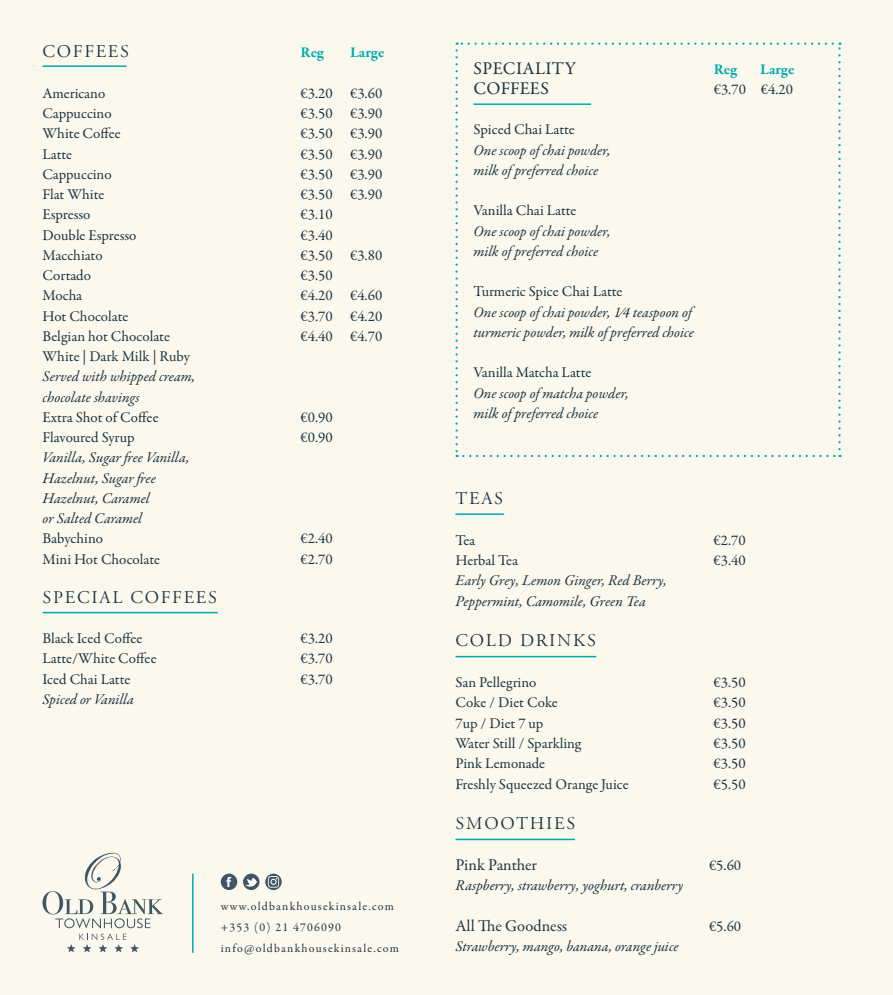
<style>
.page{position:relative;width:893px;height:995px;background:#fbf8ed}
.page>*{position:absolute;margin:0;border:0;box-sizing:border-box;transform-origin:0 0}
.t1{font:18px "Adobe Garamond LT Titling";letter-spacing:.1em;color:#1a3440}
.t2{font:18px "Garamond Premr Pro";letter-spacing:.015em;color:#1a3440}
.t3{font:16.5px "Garamond Premr Pro";color:#1a3440}
.t4{font:15px "Garamond Premr Pro";color:#1a3440}
.t5{font:italic 15px/20.2px "Garamond Premr Pro";color:#1a3440}
.t6{font:700 15px "Garamond Premr Pro";color:#00a9b1}
.t7{font:12px/21px "Garamond Premr Pro";letter-spacing:.1em;color:#1a3440}
</style>
<div class="page">
<hr style="left:43px;top:65px;width:83px;height:2px;background:#00a9b1">
<hr style="left:43px;top:612px;width:175px;height:1px;background:#00a9b1">
<hr style="left:455px;top:656px;width:141px;height:1px;background:#00a9b1">
<hr style="left:455px;top:839px;width:120px;height:1px;background:#00a9b1">
<hr style="left:455px;top:513px;width:49px;height:2px;background:#00a9b1">
<svg style="left:455px;top:43px;width:386px;height:414px"></svg>
<svg style="left:67px;top:934px;width:72px;height:18px"></svg>
<svg style="left:43px;top:852px;width:120px;height:76px"></svg>
<hr style="left:192px;top:874px;width:2px;height:79px;background:#00a9b1">
<div style="left:221px;top:874px;width:16px;height:16px;background:#405663;border-radius:50%"></div>
<svg style="left:226px;top:877px;width:5px;height:10px"></svg>
<div style="left:243px;top:874px;width:16px;height:16px;background:#405663;border-radius:50%"></div>
<svg style="left:245px;top:878px;width:13px;height:9px"></svg>
<svg style="left:265px;top:874px;width:17px;height:16px"></svg>
<svg style="left:268px;top:876px;width:11px;height:12px"></svg>
<p class="t1" style="left:43px;top:41px;width:88px">COFFEES</p>
<p class="t6" style="left:301px;top:43px;width:25px">Reg</p>
<p class="t6" style="left:350px;top:43px;width:36px">Large</p>
<p class="t4" style="left:43px;top:84px;width:64px">Americano</p>
<p class="t4" style="left:301px;top:84px;width:83px">€3.20 €3.60</p>
<p class="t4" style="left:43px;top:104px;width:71px">Cappuccino</p>
<p class="t4" style="left:301px;top:104px;width:83px">€3.50 €3.90</p>
<p class="t4" style="left:43px;top:125px;width:80px">White Coffee</p>
<p class="t4" style="left:301px;top:125px;width:83px">€3.50 €3.90</p>
<p class="t4" style="left:43px;top:145px;width:31px">Latte</p>
<p class="t4" style="left:301px;top:145px;width:83px">€3.50 €3.90</p>
<p class="t4" style="left:43px;top:165px;width:71px">Cappuccino</p>
<p class="t4" style="left:301px;top:165px;width:83px">€3.50 €3.90</p>
<p class="t4" style="left:43px;top:185px;width:63px">Flat White</p>
<p class="t4" style="left:301px;top:185px;width:83px">€3.50 €3.90</p>
<p class="t4" style="left:43px;top:206px;width:50px">Espresso</p>
<p class="t4" style="left:301px;top:206px;width:34px">€3.10</p>
<p class="t4" style="left:43px;top:226px;width:96px">Double Espresso</p>
<p class="t4" style="left:301px;top:226px;width:34px">€3.40</p>
<p class="t4" style="left:43px;top:246px;width:62px">Macchiato</p>
<p class="t4" style="left:301px;top:246px;width:83px">€3.50 €3.80</p>
<p class="t4" style="left:43px;top:266px;width:50px">Cortado</p>
<p class="t4" style="left:301px;top:266px;width:34px">€3.50</p>
<p class="t4" style="left:43px;top:287px;width:41px">Mocha</p>
<p class="t4" style="left:301px;top:287px;width:83px">€4.20 €4.60</p>
<p class="t4" style="left:43px;top:307px;width:87px">Hot Chocolate</p>
<p class="t4" style="left:301px;top:307px;width:83px">€3.70 €4.20</p>
<p class="t4" style="left:43px;top:327px;width:129px">Belgian hot Chocolate</p>
<p class="t4" style="left:301px;top:327px;width:83px">€4.40 €4.70</p>
<p class="t4" style="left:43px;top:347px;width:149px">White | Dark Milk | Ruby</p>
<p class="t5" style="left:43px;top:367px;width:154px">Served with whipped cream, chocolate shavings</p>
<p class="t4" style="left:43px;top:408px;width:118px">Extra Shot of Coffee</p>
<p class="t4" style="left:301px;top:408px;width:34px">€0.90</p>
<p class="t4" style="left:43px;top:428px;width:94px">Flavoured Syrup</p>
<p class="t4" style="left:301px;top:428px;width:34px">€0.90</p>
<p class="t5" style="left:43px;top:448px;width:148px">Vanilla, Sugar free Vanilla,<br>Hazelnut, Sugar free<br>Hazelnut, Caramel<br>or Salted Caramel</p>
<p class="t4" style="left:43px;top:530px;width:62px">Babychino</p>
<p class="t4" style="left:301px;top:530px;width:34px">€2.40</p>
<p class="t4" style="left:43px;top:550px;width:119px">Mini Hot Chocolate</p>
<p class="t4" style="left:301px;top:550px;width:34px">€2.70</p>
<p class="t1" style="left:43px;top:587px;width:176px">SPECIAL COFFEES</p>
<p class="t4" style="left:43px;top:629px;width:101px">Black Iced Coffee</p>
<p class="t4" style="left:301px;top:629px;width:34px">€3.20</p>
<p class="t4" style="left:43px;top:650px;width:116px">Latte/White Coffee</p>
<p class="t4" style="left:301px;top:650px;width:34px">€3.70</p>
<p class="t4" style="left:43px;top:670px;width:89px">Iced Chai Latte</p>
<p class="t4" style="left:301px;top:670px;width:34px">€3.70</p>
<p class="t5" style="left:43px;top:690px;width:93px">Spiced or Vanilla</p>
<p class="t7" style="left:221px;top:896px;width:180px">www.oldbankhousekinsale.com +353 (0) 21 4706090 info@oldbankhousekinsale.com</p>
<p class="t2" style="left:474px;top:57px;width:104px">SPECIALITY</p>
<p class="t6" style="left:714px;top:60px;width:25px">Reg</p>
<p class="t6" style="left:760px;top:60px;width:36px">Large</p>
<p class="t2" style="left:474px;top:77px;width:77px">COFFEES</p>
<p class="t4" style="left:714px;top:80px;width:81px">€3.70 €4.20</p>
<p class="t4" style="left:474px;top:121px;width:103px">Spiced Chai Latte</p>
<p class="t5" style="left:474px;top:141px;width:139px">One scoop of chai powder, milk of preferred choice</p>
<p class="t4" style="left:474px;top:202px;width:104px">Vanilla Chai Latte</p>
<p class="t5" style="left:474px;top:222px;width:139px">One scoop of chai powder, milk of preferred choice</p>
<p class="t4" style="left:474px;top:283px;width:150px">Turmeric Spice Chai Latte</p>
<p class="t5" style="left:474px;top:303px;width:222px">One scoop of chai powder, 1⁄4 teaspoon of turmeric powder, milk of preferred choice</p>
<p class="t4" style="left:474px;top:364px;width:119px">Vanilla Matcha Latte</p>
<p class="t5" style="left:474px;top:384px;width:157px">One scoop of matcha powder, milk of preferred choice</p>
<p class="t1" style="left:455px;top:488px;width:49px">TEAS</p>
<p class="t4" style="left:455px;top:531px;width:21px">Tea</p>
<p class="t4" style="left:713px;top:531px;width:34px">€2.70</p>
<p class="t4" style="left:455px;top:551px;width:64px">Herbal Tea</p>
<p class="t4" style="left:713px;top:551px;width:34px">€3.40</p>
<p class="t5" style="left:455px;top:571px;width:213px">Early Grey, Lemon Ginger, Red Berry,<br>Peppermint, Camomile, Green Tea</p>
<p class="t1" style="left:455px;top:630px;width:142px">COLD DRINKS</p>
<p class="t4" style="left:455px;top:673px;width:82px">San Pellegrino</p>
<p class="t4" style="left:713px;top:673px;width:34px">€3.50</p>
<p class="t4" style="left:455px;top:694px;width:104px">Coke / Diet Coke</p>
<p class="t4" style="left:713px;top:694px;width:34px">€3.50</p>
<p class="t4" style="left:455px;top:714px;width:89px">7up / Diet 7 up</p>
<p class="t4" style="left:713px;top:714px;width:34px">€3.50</p>
<p class="t4" style="left:455px;top:734px;width:127px">Water Still / Sparkling</p>
<p class="t4" style="left:713px;top:734px;width:34px">€3.50</p>
<p class="t4" style="left:455px;top:755px;width:91px">Pink Lemonade</p>
<p class="t4" style="left:713px;top:755px;width:34px">€3.50</p>
<p class="t4" style="left:455px;top:775px;width:175px">Freshly Squeezed Orange Juice</p>
<p class="t4" style="left:713px;top:775px;width:34px">€5.50</p>
<p class="t1" style="left:455px;top:813px;width:121px">SMOOTHIES</p>
<p class="t3" style="left:455px;top:855px;width:83px">Pink Panther</p>
<p class="t4" style="left:709px;top:856px;width:34px">€5.60</p>
<p class="t5" style="left:455px;top:876px;width:229px">Raspberry, strawberry, yoghurt, cranberry</p>
<p class="t3" style="left:455px;top:916px;width:113px">All The Goodness</p>
<p class="t4" style="left:709px;top:917px;width:34px">€5.60</p>
<p class="t5" style="left:455px;top:937px;width:225px">Strawberry, mango, banana, orange juice</p>
</div>
